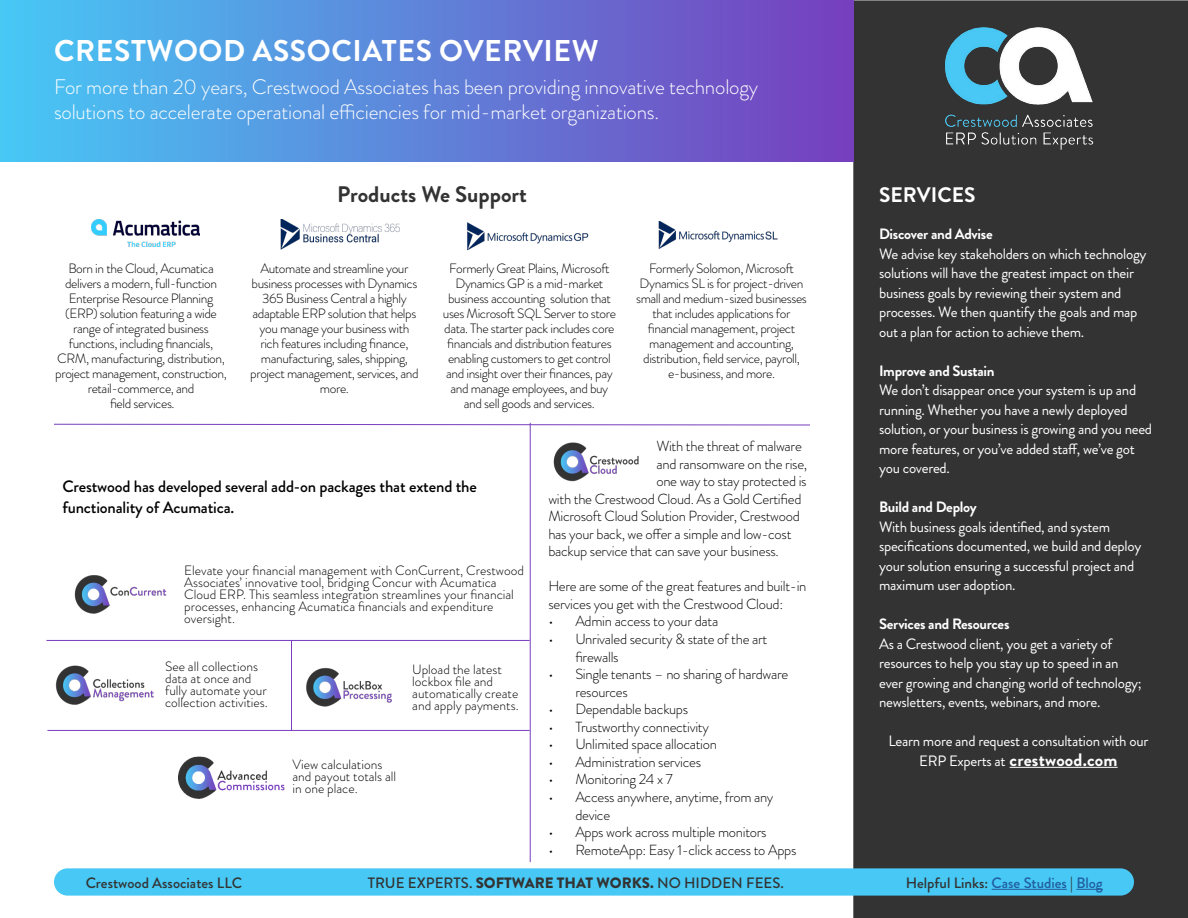
<style>
.page{position:relative;width:1188px;height:918px;background:#fff}
.page>*{position:absolute;margin:0;border:0;box-sizing:border-box;transform-origin:0 0}
.t1{font:700 30px "Brandon Grotesque";letter-spacing:.02em;color:#fff}
.t2{font:700 22.5px "Brandon Grotesque";color:#333}
.t3{font:300 21px/25.2px "Brandon Grotesque";letter-spacing:-.01em;color:#fff}
.t4{font:700 21px "Brandon Grotesque";color:#fff}
.t5{font:700 18px "Brandon Grotesque";letter-spacing:.01em;color:#fff}
.t6{font:500 16.5px/21px "Brandon Grotesque";letter-spacing:-.01em;color:#000}
.t7{font:15px/19.5px "Brandon Grotesque";letter-spacing:-.02em;color:#fff}
.t8{font:700 15px "Brandon Grotesque";letter-spacing:-.02em;color:#fff}
.t9{font:500 15px "Brandon Grotesque";color:#333}
.t10{font:500 15px "Brandon Grotesque";color:#215e9e}
.t11{font:300 14.7px/17.5px "Brandon Grotesque";letter-spacing:-.02em;color:#000}
.t12{font:300 13.5px/15px "Brandon Grotesque";letter-spacing:-.03em;color:#000;text-align:center}
.t13{font:300 13.5px/12px "Brandon Grotesque";color:#000}
.s1{font-weight:400;font-size:15px}
.s2{font-weight:900}
.s3{color:#333}
</style>
<div class="page">
<div style="left:837px;top:0;width:351px;height:918px;background:#333"></div>
<img style="left:945px;top:27px;width:148px;height:124px">
<div style="left:54px;top:868px;width:1080px;height:28px;background:#47c8f5;border-radius:14px"></div>
<div style="left:0;top:0;width:853px;height:161px;background:linear-gradient(to right,#47c8f5,#773ebd)"></div>
<hr style="left:1010px;top:767px;width:108px;height:1px;background:#fff">
<hr style="left:992px;top:889px;width:75px;height:1px;background:#215e9e">
<svg style="left:1076px;top:889px;width:27px;height:1px"></svg>
<img style="left:92px;top:219px;width:108px;height:27px">
<img style="left:280px;top:220px;width:120px;height:30px">
<img style="left:658px;top:221px;width:120px;height:28px">
<img style="left:467px;top:222px;width:122px;height:29px">
<svg style="left:54px;top:423px;width:756px;height:3px"></svg>
<img style="left:553px;top:442px;width:86px;height:40px">
<hr style="left:530px;top:423px;width:1px;height:439px;background:#773dbd">
<hr style="left:47px;top:730px;width:483px;height:1px;background:#773dbd">
<hr style="left:291px;top:640px;width:1px;height:91px;background:#773dbd">
<img style="left:55px;top:665px;width:99px;height:40px">
<img style="left:306px;top:668px;width:86px;height:39px">
<img style="left:74px;top:575px;width:93px;height:39px">
<hr style="left:47px;top:640px;width:483px;height:1px;background:#773dbd">
<img style="left:179px;top:756px;width:106px;height:42px">
<h1 class="t1" style="left:54px;top:30px;width:546px">CRESTWOOD ASSOCIATES OVERVIEW</h1>
<h3 class="t3" style="left:54px;top:74px;width:706px">For more than 20 years, Crestwood Associates has been providing innovative technology solutions to accelerate operational efficiencies for mid-market organizations.</h3>
<h2 class="t2" style="left:337px;top:179px;width:191px">Products We Support</h2>
<p class="t12" style="left:55px;top:261px;width:173px">Born in the Cloud, Acumatica delivers a modern, full-function<br>Enterprise Resource Planning (ERP) solution featuring a wide range of integrated business functions, including financials,<br>CRM, manufacturing, distribution, project management, construction, retail-commerce, and<br>field services.</p>
<p class="t12" style="left:250px;top:261px;width:170px">Automate and streamline your business processes with Dynamics<br>365 Business Central a highly adaptable ERP solution that helps you manage your business with rich features including finance, manufacturing, sales, shipping, project management, services, and more.</p>
<p class="t12" style="left:636px;top:261px;width:172px">Formerly Solomon, Microsoft<br>Dynamics SL is for project-driven small and medium-sized businesses that includes applications for financial management, project management and accounting, distribution, field service, payroll, e-business, and more.</p>
<p class="t12" style="left:443px;top:261px;width:175px">Formerly Great Plains, Microsoft Dynamics GP is a mid-market business accounting solution that uses Microsoft SQL Server to store data. The starter pack includes core financials and distribution features enabling customers to get control and insight over their finances, pay and manage employees, and buy and sell goods and services.</p>
<p class="t6" style="left:62px;top:477px;width:416px">Crestwood has developed several add-on packages that extend the functionality of Acumatica.</p>
<p class="t13" style="left:184px;top:565px;width:341px">Elevate your financial management with ConCurrent, Crestwood Associates’ innovative tool, bridging Concur with Acumatica Cloud ERP. This seamless integration streamlines your financial processes, enhancing Acumatica financials and expenditure oversight.</p>
<p class="t13" style="left:165px;top:660px;width:104px">See all collections data at once and fully automate your collection activities.</p>
<p class="t13" style="left:412px;top:663px;width:108px">Upload the latest lockbox file and automatically create and apply payments.</p>
<p class="t13" style="left:292px;top:758px;width:105px">View calculations and payout totals all in one place.</p>
<p class="t11" style="left:656px;top:437px;width:147px">With the threat of malware</p>
<p class="t11" style="left:656px;top:455px;width:152px">and ransomware on the rise,</p>
<p class="t11" style="left:656px;top:472px;width:152px">one way to stay protected is</p>
<p class="t11" style="left:548px;top:490px;width:255px">with the Crestwood Cloud. As a Gold Certified</p>
<p class="t11" style="left:548px;top:507px;width:253px">Microsoft Cloud Solution Provider, Crestwood</p>
<p class="t11" style="left:548px;top:525px;width:245px">has your back, we offer a simple and low-cost</p>
<p class="t11" style="left:548px;top:543px;width:232px">backup service that can save your business.</p>
<p class="t11" style="left:548px;top:578px;width:260px">Here are some of the great features and built-in services you get with the Crestwood Cloud:</p>
<p class="t11" style="left:548px;top:613px;width:171px">• Admin access to your data</p>
<p class="t11" style="left:575px;top:630px;width:194px;text-indent:-27px">• Unrivaled security &amp; state of the art firewalls</p>
<p class="t11" style="left:575px;top:665px;width:215px;text-indent:-27px">• Single tenants – no sharing of hardware resources</p>
<p class="t11" style="left:548px;top:700px;width:141px">• Dependable backups</p>
<p class="t11" style="left:548px;top:718px;width:162px">• Trustworthy connectivity</p>
<p class="t11" style="left:548px;top:736px;width:170px">• Unlimited space allocation</p>
<p class="t11" style="left:548px;top:753px;width:154px">• Administration services</p>
<p class="t11" style="left:548px;top:771px;width:126px">• Monitoring 24 x 7</p>
<p class="t11" style="left:575px;top:788px;width:200px;text-indent:-27px">• Access anywhere, anytime, from any device</p>
<p class="t11" style="left:548px;top:823px;width:220px">• Apps work across multiple monitors</p>
<p class="t11" style="left:548px;top:841px;width:250px">• RemoteApp: Easy 1-click access to Apps</p>
<h3 class="t4" style="left:879px;top:180px;width:98px">SERVICES</h3>
<p class="t8" style="left:879px;top:223px;width:115px">Discover and Advise</p>
<p class="t7" style="left:879px;top:244px;width:269px">We advise key stakeholders on which technology solutions will have the greatest impact on their business goals by reviewing their system and processes. We then quantify the goals and map out a plan for action to achieve them.</p>
<p class="t8" style="left:879px;top:360px;width:117px">Improve and Sustain</p>
<p class="t7" style="left:879px;top:380px;width:275px">We don’t disappear once your system is up and running. Whether you have a newly deployed solution, or your business is growing and you need more features, or you’ve added staff, we’ve got you covered.</p>
<p class="t8" style="left:879px;top:496px;width:99px">Build and Deploy</p>
<p class="t7" style="left:879px;top:517px;width:264px">With business goals identified, and system specifications documented, we build and deploy your solution ensuring a successful project and maximum user adoption.</p>
<p class="t8" style="left:879px;top:613px;width:132px">Services and Resources</p>
<p class="t7" style="left:879px;top:634px;width:264px">As a Crestwood client, you get a variety of resources to help you stay up to speed in an ever growing and changing world of technology; newsletters, events, webinars, and more.</p>
<p class="t7" style="left:888px;top:731px;width:261px">Learn more and request a consultation with our</p>
<h3 class="t5" style="left:919px;top:747px;width:200px"><span class="s1">ERP Experts at</span> crestwood.com</h3>
<p class="t9" style="left:86px;top:872px;width:158px">Crestwood Associates LLC</p>
<p class="t9" style="left:368px;top:872px;width:418px">TRUE EXPERTS. <span class="s2">SOFTWARE THAT WORKS.</span> NO HIDDEN FEES.</p>
<p class="t10" style="left:906px;top:872px;width:198px"><span class="s3">Helpful Links:</span> Case Studies <span class="s3">|</span> Blog</p>
</div>
